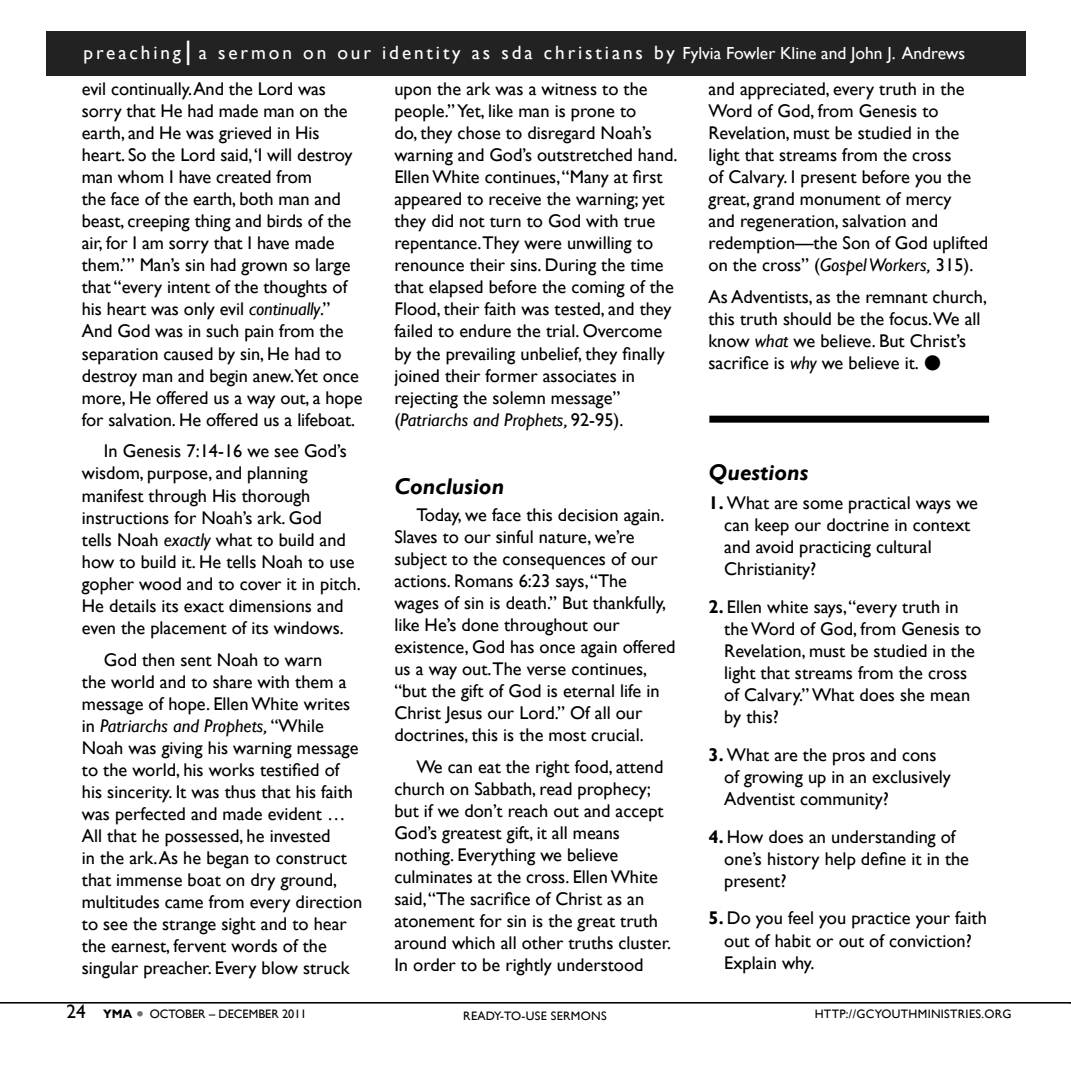
<style>
.page{position:relative;width:1071px;height:1071px;background:#fff}
.page>*{position:absolute;margin:0;border:0;box-sizing:border-box;transform-origin:0 0}
.t1{font:900 42px "Veljovic";color:#000}
.t2{font:700 31.5px "Gill Sans";color:#6f7073}
.t3{font:italic 700 22.75px "Gill Sans";color:#000}
.t4{font:19.25px "Gill Sans";letter-spacing:.15em;color:#fff}
.t5{font:18.38px/22.1px "Gill Sans";color:#000}
.t6{font:12.25px "Gill Sans";letter-spacing:.025em;color:#000}
.t7{font:12.25px "Gill Sans";color:#000}
.t8{font:700 12.25px "Gill Sans";color:#000}
.s1{font-family:"Veljovic";font-weight:900;font-style:italic;font-size:24.5px}
.s2{font-size:17.5px}
.s3{font-style:italic}
.s4{font-weight:700}
.s5{font-weight:400;font-size:19.25px}
</style>
<div class="page">
<hr style="left:0;top:1002px;width:1071px;height:1px;background:#000">
<div style="left:709px;top:416px;width:280px;height:7px;background:#000"></div>
<div style="left:46px;top:32px;width:980px;height:44px;background:#222223"></div>
<p class="t4" style="left:84px;top:45px;width:883px">preaching<span class="s1">|</span> a sermon on our identity as sda christians by <span class="s2">Fylvia Fowler Kline and John J. Andrews</span></p>
<p class="t5" style="left:82px;top:78px;width:282px">evil continually. And the Lord was sorry that he had made man on the earth, and he was grieved in his heart. So the Lord said, ‘I will destroy man whom i have created from<br>the face of the earth, both man and beast, creeping thing and birds of the air, for i am sorry that i have made them.’” man’s sin had grown so large that “every intent of the thoughts of his heart was only evil <span class="s3">continually</span>.” And god was in such pain from the separation caused by sin, he had to destroy man and begin anew.yet once more, he offered us a way out, a hope for salvation. he offered us a lifeboat.</p>
<p class="t5" style="left:82px;top:441px;width:280px;text-indent:22px">In Genesis 7:14-16 we see God’s wisdom, purpose, and planning manifest through his thorough instructions for noah’s ark. god<br>tells noah <span class="s3">exactly</span> what to build and how to build it. he tells noah to use gopher wood and to cover it in pitch. he details its exact dimensions and even the placement of its windows.</p>
<p class="t5" style="left:82px;top:650px;width:282px;text-indent:22px">god then sent noah to warn<br>the world and to share with them a message of hope. ellen White writes in <span class="s3">Patriarchs and Prophets,</span> “While noah was giving his warning message to the world, his works testified of his sincerity. it was thus that his faith was perfected and made evident … All that he possessed, he invested<br>in the ark. As he began to construct that immense boat on dry ground, multitudes came from every direction to see the strange sight and to hear the earnest, fervent words of the singular preacher. every blow struck</p>
<p class="t5" style="left:394px;top:79px;width:285px">upon the ark was a witness to the people.” yet, like man is prone to<br>do, they chose to disregard noah’s warning and god’s outstretched hand.<br>Ellen White continues, “Many at first appeared to receive the warning; yet they did not turn to god with true repentance.they were unwilling to renounce their sins. During the time that elapsed before the coming of the Flood, their faith was tested, and they failed to endure the trial. Overcome by the prevailing unbelief, they finally joined their former associates in rejecting the solemn message” (<span class="s3">Patriarchs and Prophets,</span> 92-95).</p>
<p class="t3" style="left:394px;top:477px;width:111px">Conclusion</p>
<p class="t5" style="left:394px;top:505px;width:283px;text-indent:22px">today, we face this decision again. slaves to our sinful nature, we’re subject to the consequences of our actions. romans 6:23 says, “the wages of sin is death.” but thankfully, like he’s done throughout our existence, god has once again offered us a way out.the verse continues, “but the gift of god is eternal life in Christ Jesus our Lord.” Of all our doctrines, this is the most crucial.</p>
<p class="t5" style="left:394px;top:757px;width:278px;text-indent:22px">We can eat the right food, attend church on sabbath, read prophecy; but if we don’t reach out and accept god’s greatest gift, it all means nothing. everything we believe culminates at the cross. ellen White said, “The sacrifice of Christ as an atonement for sin is the great truth around which all other truths cluster. in order to be rightly understood</p>
<p class="t5" style="left:709px;top:79px;width:281px">and appreciated, every truth in the Word of god, from genesis to revelation, must be studied in the light that streams from the cross<br>of calvary. i present before you the great, grand monument of mercy<br>and regeneration, salvation and redemption—the son of god uplifted on the cross” (<span class="s3">Gospel Workers,</span> 315).</p>
<p class="t5" style="left:709px;top:287px;width:280px">As Adventists, as the remnant church, this truth should be the focus.We all know <span class="s3">what</span> we believe. but christ’s sacrifice is <span class="s3">why</span> we believe it.</p>
<h1 class="t1" style="left:922px;top:340px;width:22px">•</h1>
<p class="t3" style="left:709px;top:463px;width:101px">Questions</p>
<p class="t5" style="left:724px;top:493px;width:255px;text-indent:-16px"><span class="s4">1.</span> What are some practical ways we can keep our doctrine in context and avoid practicing cultural christianity?</p>
<p class="t5" style="left:724px;top:597px;width:259px;text-indent:-16px"><span class="s4">2.</span> ellen white says, “every truth in the Word of god, from genesis to revelation, must be studied in the light that streams from the cross of calvary.” What does she mean by this?</p>
<p class="t5" style="left:724px;top:745px;width:228px;text-indent:-16px"><span class="s4">3.</span> What are the pros and cons of growing up in an exclusively<br>Adventist community?</p>
<p class="t5" style="left:724px;top:827px;width:246px;text-indent:-16px"><span class="s4">4.</span> how does an understanding of one’s history help define it in the present?</p>
<p class="t5" style="left:724px;top:909px;width:264px;text-indent:-16px"><span class="s4">5.</span> Do you feel you practice your faith out of habit or out of conviction? explain why.</p>
<p class="t8" style="left:66px;top:1009px;width:67px"><span class="s5">24</span> YMA</p>
<h2 class="t2" style="left:136px;top:992px;width:10px">.</h2>
<p class="t7" style="left:150px;top:1009px;width:158px">OctOber – December 2011</p>
<p class="t6" style="left:463px;top:1008px;width:145px">READY-TO-USE SERMONS</p>
<p class="t6" style="left:815px;top:1009px;width:198px">http://gcyOuthministries.Org</p>
</div>
